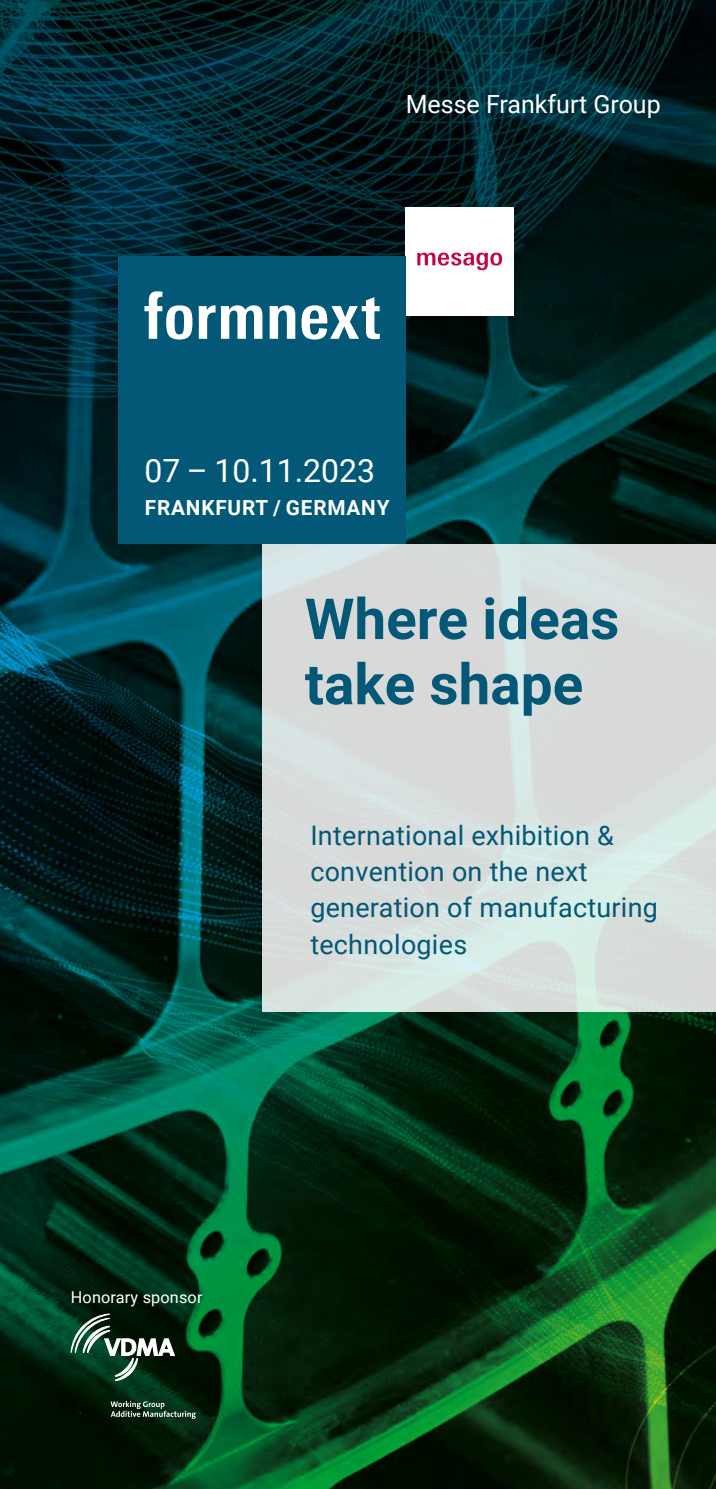
<style>
.page{position:relative;width:716px;height:1489px;background:#fff}
.page>*{position:absolute;margin:0;border:0;box-sizing:border-box;transform-origin:0 0}
.t1{font:700 56.75px/65.2px "Roboto";color:#025876}
.t2{font:32px "Roboto";color:#fff}
.t3{font:27px/36px "Roboto";letter-spacing:.01em;color:#025876}
.t4{font:25px "Roboto";color:#fff}
.t5{font:700 20.75px "Roboto";letter-spacing:.04em;color:#fff}
.t6{font:16.25px "Roboto";letter-spacing:.01em;color:#fff}
</style>
<div class="page">
<img style="left:0;top:0;width:716px;height:1488px">
<div style="left:406px;top:207px;width:108px;height:108px;background:#fff"></div>
<svg style="left:417px;top:252px;width:85px;height:18px"></svg>
<svg style="left:71px;top:1313px;width:104px;height:67px;background:#324f3d"></svg>
<svg style="left:111px;top:1400px;width:85px;height:18px;background:#395744"></svg>
<svg style="left:262px;top:544px;width:454px;height:467px;background:#d8dedc"></svg>
<div style="left:119px;top:257px;width:287px;height:287px;background:#025876"></div>
<svg style="left:144px;top:291px;width:48px;height:48px"></svg>
<svg style="left:199px;top:305px;width:16px;height:34px"></svg>
<svg style="left:221px;top:305px;width:41px;height:34px"></svg>
<svg style="left:269px;top:305px;width:26px;height:34px"></svg>
<svg style="left:301px;top:297px;width:79px;height:42px"></svg>
<p class="t4" style="left:406px;top:87px;width:257px">Messe Frankfurt Group</p>
<p class="t2" style="left:144px;top:448px;width:232px">07 – 10.11.2023</p>
<p class="t5" style="left:145px;top:492px;width:246px">FRANKFURT / GERMANY</p>
<h1 class="t1" style="left:305px;top:584px;width:316px">Where ideas take shape</h1>
<p class="t3" style="left:310px;top:816px;width:349px">International exhibition &amp; convention on the next generation of manufacturing technologies</p>
<p class="t6" style="left:71px;top:1285px;width:133px">Honorary sponsor</p>
</div>
